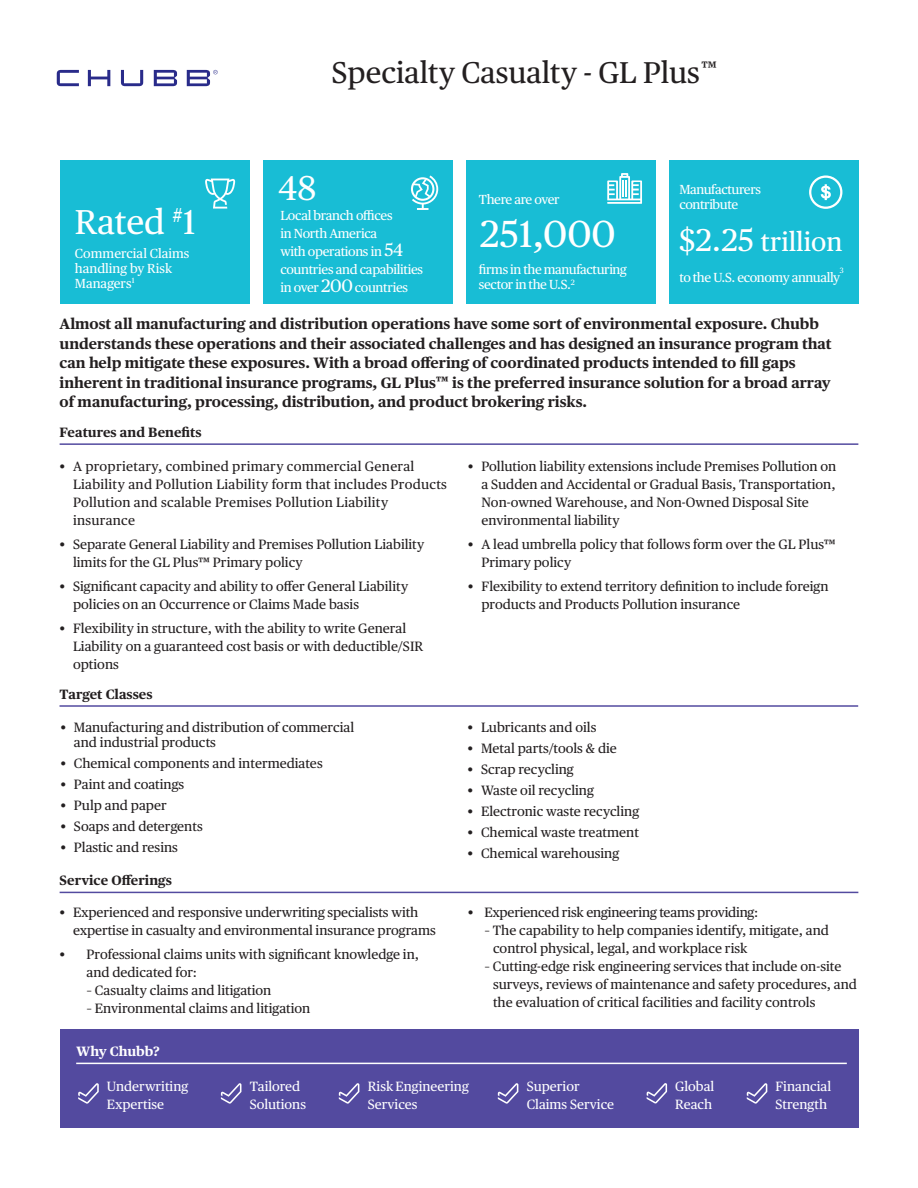
<style>
.page{position:relative;width:918px;height:1188px;background:#fff}
.page>*{position:absolute;margin:0;border:0;box-sizing:border-box;transform-origin:0 0}
.Paragraph_Style_1{font:37.65px "Chubb Publico Text";color:#fff}
.Paragraph_Style_1-2{font:34.5px "Chubb Publico Text";color:#fff}
.Section_Header{font:30px "Chubb Publico Text";color:#231f20}
.Paragraph_Style_1-3{font:26.55px "Chubb Publico Text";color:#fff}
.Header_Black{font:700 15px "Chubb Publico Text";letter-spacing:-.005em;color:#231f20}
.t1{font:13.5px/18px "Chubb Publico Text";color:#231f20}
.t2{font:13.5px/18px "Chubb Publico Text";letter-spacing:.02em;color:#231f20}
.Headings_Violet_Rule{font:700 13.5px "Chubb Publico Text";color:#231f20}
.Headings_KO_Rule{font:700 13.5px "Chubb Publico Text";color:#fff}
.Body_Copy_KO{font:13.35px/17.9px "Chubb Publico Text";color:#fff}
.Body_Copy_KO-2{font:13.2px/18px "Chubb Publico Text";letter-spacing:-.025em;color:#fff}
.Body_Copy_KO-3{font:13.2px/15px "Chubb Publico Text";color:#fff}
.Body_Copy_KO-4{font:7.65px "Chubb Publico Text";color:#fff}
.s1{font-size:18px}
.s2{font-size:31.5px}
.s3{font-size:13.5px}
</style>
<div class="page">
<div style="left:669px;top:161px;width:189px;height:143px;background:#18bdd5"></div>
<svg style="left:809px;top:175px;width:33px;height:34px"></svg>
<div style="left:466px;top:161px;width:189px;height:143px;background:#18bdd5"></div>
<div style="left:263px;top:161px;width:189px;height:143px;background:#18bdd5"></div>
<div style="left:60px;top:161px;width:189px;height:143px;background:#18bdd5"></div>
<hr style="left:60px;top:443px;width:798px;height:2px;background:#534a9f">
<hr style="left:60px;top:892px;width:798px;height:1px;background:#534a9f">
<svg style="left:411px;top:175px;width:27px;height:35px"></svg>
<div style="left:60px;top:1029px;width:798px;height:99px;background:#534a9f"></div>
<hr style="left:76px;top:1063px;width:771px;height:1px;background:#fff">
<svg style="left:78px;top:1083px;width:21px;height:21px"></svg>
<svg style="left:339px;top:1083px;width:20px;height:21px"></svg>
<svg style="left:221px;top:1083px;width:20px;height:21px"></svg>
<svg style="left:498px;top:1083px;width:20px;height:21px"></svg>
<svg style="left:747px;top:1083px;width:20px;height:21px"></svg>
<svg style="left:647px;top:1083px;width:20px;height:21px"></svg>
<svg style="left:57px;top:70px;width:161px;height:16px"></svg>
<svg style="left:205px;top:179px;width:30px;height:30px"></svg>
<hr style="left:60px;top:705px;width:798px;height:2px;background:#534a9f">
<svg style="left:607px;top:173px;width:35px;height:31px"></svg>
<p class="Paragraph_Style_1-2" style="left:75px;top:196px;width:122px">Rated <sup>#</sup>1</p>
<p class="Body_Copy_KO-3" style="left:75px;top:245px;width:116px">Commercial Claims handling by Risk<br>Managers<sup>1</sup></p>
<p class="Section_Header" style="left:332px;top:50px;width:387px">Specialty Casualty - GL Plus<sup>™</sup></p>
<p class="Paragraph_Style_1-2" style="left:278px;top:162px;width:40px">48</p>
<p class="Body_Copy_KO-2" style="left:280px;top:206px;width:114px">Local branch offices</p>
<p class="Body_Copy_KO-2" style="left:280px;top:224px;width:98px">in North America</p>
<p class="Body_Copy_KO-2" style="left:280px;top:242px;width:144px">with operations in <span class="s1">54 </span>countries and capabilities in over <span class="s1">200</span> countries</p>
<p class="Body_Copy_KO-2" style="left:479px;top:189px;width:82px">There are over</p>
<p class="Body_Copy_KO-2" style="left:679px;top:181px;width:83px;line-height:15px">Manufacturers contribute</p>
<p class="Paragraph_Style_1" style="left:480px;top:205px;width:137px">251,000</p>
<p class="Paragraph_Style_1-3" style="left:679px;top:222px;width:165px"><span class="s2">$2.25</span> trillion</p>
<p class="Body_Copy_KO-2" style="left:479px;top:261px;width:149px;line-height:15px">firms in the manufacturing sector in the U.S.<sup>2</sup></p>
<p class="Body_Copy_KO-4" style="left:840px;top:264px;width:6px">3</p>
<p class="Body_Copy_KO-2" style="left:679px;top:267px;width:162px">to the U.S. economy annually</p>
<p class="Header_Black" style="left:60px;top:312px;width:761px">Almost all manufacturing and distribution operations have some sort of environmental exposure. Chubb</p>
<p class="Header_Black" style="left:60px;top:332px;width:774px">understands these operations and their associated challenges and has designed an insurance program that</p>
<p class="Header_Black" style="left:60px;top:351px;width:738px">can help mitigate these exposures. With a broad offering of coordinated products intended to fill gaps</p>
<p class="Header_Black" style="left:60px;top:371px;width:772px">inherent in traditional insurance programs, GL Plus<span class="s3">™</span> is the preferred insurance solution for a broad array</p>
<p class="Header_Black" style="left:60px;top:390px;width:529px">of manufacturing, processing, distribution, and product brokering risks.</p>
<p class="Headings_Violet_Rule" style="left:60px;top:421px;width:144px">Features and Benefits</p>
<p class="t2" style="left:73px;top:456px;width:375px;text-indent:-14px">• A proprietary, combined primary commercial General Liability and Pollution Liability form that includes Products Pollution and scalable Premises Pollution Liability insurance</p>
<p class="t1" style="left:73px;top:534px;width:353px;text-indent:-14px">• Separate General Liability and Premises Pollution Liability limits for the GL Plus™ Primary policy</p>
<p class="t1" style="left:73px;top:576px;width:337px;text-indent:-14px">• Significant capacity and ability to offer General Liability policies on an Occurrence or Claims Made basis</p>
<p class="t1" style="left:73px;top:618px;width:352px;text-indent:-14px">• Flexibility in structure, with the ability to write General<br>Liability on a guaranteed cost basis or with deductible/SIR options</p>
<p class="t1" style="left:481px;top:456px;width:356px;text-indent:-14px">• Pollution liability extensions include Premises Pollution on a Sudden and Accidental or Gradual Basis, Transportation, Non-owned Warehouse, and Non-Owned Disposal Site environmental liability</p>
<p class="t1" style="left:481px;top:534px;width:356px;text-indent:-14px">• A lead umbrella policy that follows form over the GL Plus™<br>Primary policy</p>
<p class="t1" style="left:481px;top:576px;width:349px;text-indent:-14px">• Flexibility to extend territory definition to include foreign products and Products Pollution insurance</p>
<p class="Headings_Violet_Rule" style="left:60px;top:683px;width:95px">Target Classes</p>
<p class="t1" style="left:74px;top:719px;width:282px;line-height:15px;text-indent:-14px">• Manufacturing and distribution of commercial and industrial products</p>
<p class="t1" style="left:60px;top:754px;width:264px">• Chemical components and intermediates</p>
<p class="t1" style="left:60px;top:775px;width:125px">• Paint and coatings</p>
<p class="t1" style="left:60px;top:796px;width:108px">• Pulp and paper</p>
<p class="t1" style="left:60px;top:817px;width:144px">• Soaps and detergents</p>
<p class="t1" style="left:60px;top:838px;width:119px">• Plastic and resins</p>
<p class="Headings_Violet_Rule" style="left:60px;top:870px;width:114px">Service Offerings</p>
<p class="t1" style="left:73px;top:902px;width:364px;text-indent:-14px">• Experienced and responsive underwriting specialists with expertise in casualty and environmental insurance programs</p>
<p class="t1" style="left:87px;top:944px;width:334px;text-indent:-27px">• Professional claims units with significant knowledge in, and dedicated for:</p>
<p class="t1" style="left:87px;top:980px;width:186px">– Casualty claims and litigation</p>
<p class="t1" style="left:87px;top:998px;width:225px">– Environmental claims and litigation</p>
<p class="t1" style="left:468px;top:718px;width:130px">• Lubricants and oils</p>
<p class="t1" style="left:468px;top:739px;width:151px">• Metal parts/tools &amp; die</p>
<p class="t1" style="left:468px;top:760px;width:108px">• Scrap recycling</p>
<p class="t1" style="left:468px;top:781px;width:128px">• Waste oil recycling</p>
<p class="t1" style="left:468px;top:802px;width:173px">• Electronic waste recycling</p>
<p class="t1" style="left:468px;top:823px;width:173px">• Chemical waste treatment</p>
<p class="t1" style="left:468px;top:844px;width:153px">• Chemical warehousing</p>
<p class="t1" style="left:468px;top:902px;width:292px">• Experienced risk engineering teams providing:</p>
<p class="t1" style="left:493px;top:920px;width:337px;text-indent:-9px">– The capability to help companies identify, mitigate, and control physical, legal, and workplace risk</p>
<p class="t1" style="left:493px;top:956px;width:365px;text-indent:-9px">– Cutting-edge risk engineering services that include on-site surveys, reviews of maintenance and safety procedures, and the evaluation of critical facilities and facility controls</p>
<p class="Headings_KO_Rule" style="left:76px;top:1041px;width:85px">Why Chubb?</p>
<p class="Body_Copy_KO" style="left:107px;top:1077px;width:83px">Underwriting<br>Expertise</p>
<p class="Body_Copy_KO" style="left:368px;top:1077px;width:103px">Risk Engineering<br>Services</p>
<p class="Body_Copy_KO" style="left:675px;top:1077px;width:41px">Global<br>Reach</p>
<p class="Body_Copy_KO" style="left:250px;top:1077px;width:58px">Tailored<br>Solutions</p>
<p class="Body_Copy_KO" style="left:527px;top:1077px;width:89px">Superior<br>Claims Service</p>
<p class="Body_Copy_KO" style="left:775px;top:1077px;width:57px">Financial<br>Strength</p>
</div>
